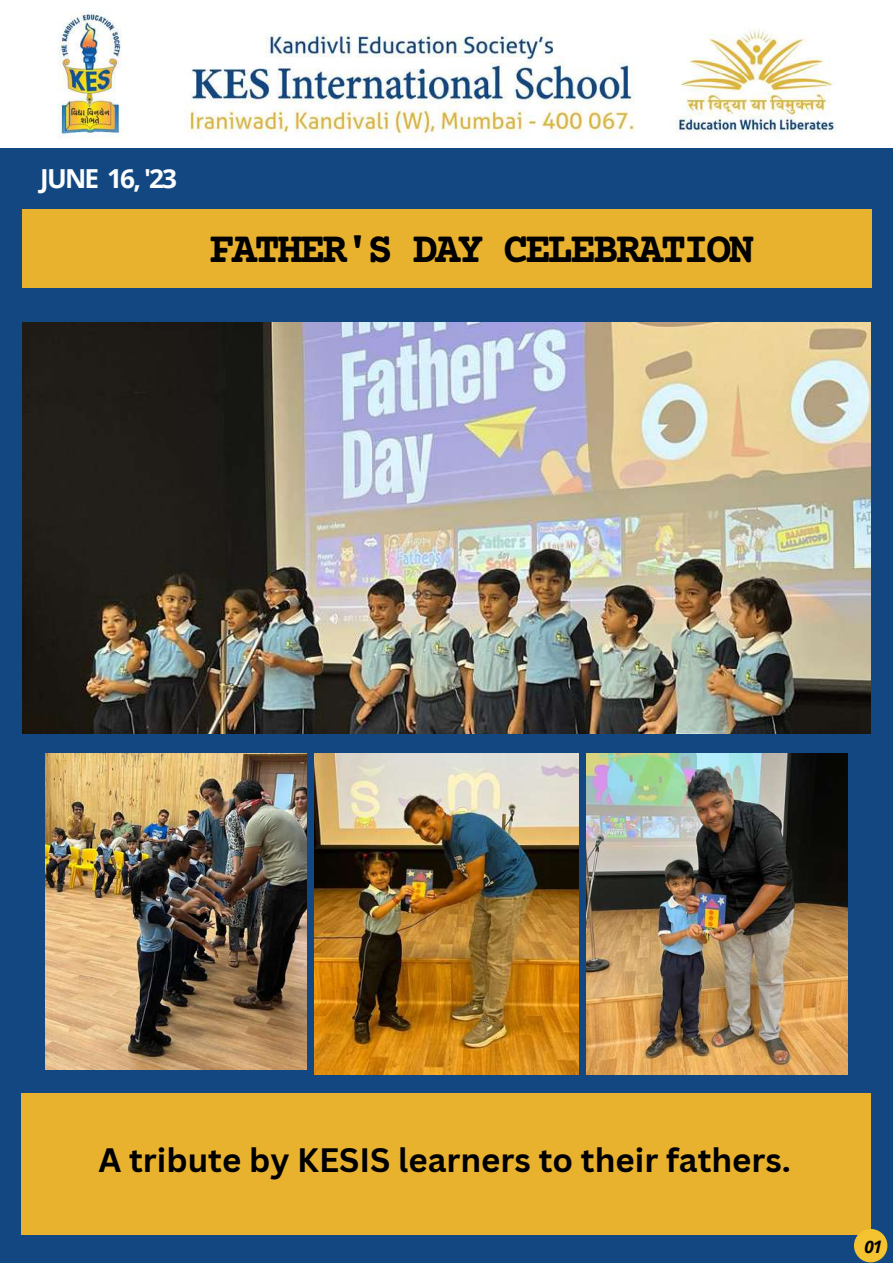
<style>
.page{position:relative;width:893px;height:1264px;background:#fff}
.page>*{position:absolute;margin:0;border:0;box-sizing:border-box;transform-origin:0 0}
.t1{font:700 42.75px "Courier Prime";letter-spacing:-.07em;color:#000}
.t2{font:700 33px "Canva Sans";color:#000}
.t3{font:700 26.25px "Open Sans";letter-spacing:-.07em;color:#fcfdfd}
.t4{font:italic 700 17.25px "Open Sans";color:#000}
</style>
<div class="page">
<div style="left:0;top:0;width:892px;height:1262px;background:#134781"></div>
<img style="left:45px;top:753px;width:261px;height:317px">
<div style="left:22px;top:1093px;width:849px;height:142px;background:#e8b22f"></div>
<img style="left:314px;top:753px;width:264px;height:321px">
<img style="left:586px;top:753px;width:261px;height:321px">
<img style="left:22px;top:322px;width:848px;height:411px">
<div style="left:22px;top:209px;width:849px;height:79px;background:#e8b22f"></div>
<div style="left:853px;top:1228px;width:34px;height:34px;background:#f5c32f;border-radius:50%"></div>
<img style="left:0;top:0;width:892px;height:147px">
<p class="t3" style="left:40px;top:160px;width:138px">JUNE 16, '23</p>
<p class="t1" style="left:209px;top:229px;width:546px">FATHER'S DAY CELEBRATION</p>
<p class="t2" style="left:98px;top:1136px;width:694px">A tribute by KESIS learners to their fathers.</p>
<p class="t4" style="left:864px;top:1234px;width:19px">01</p>
</div>
